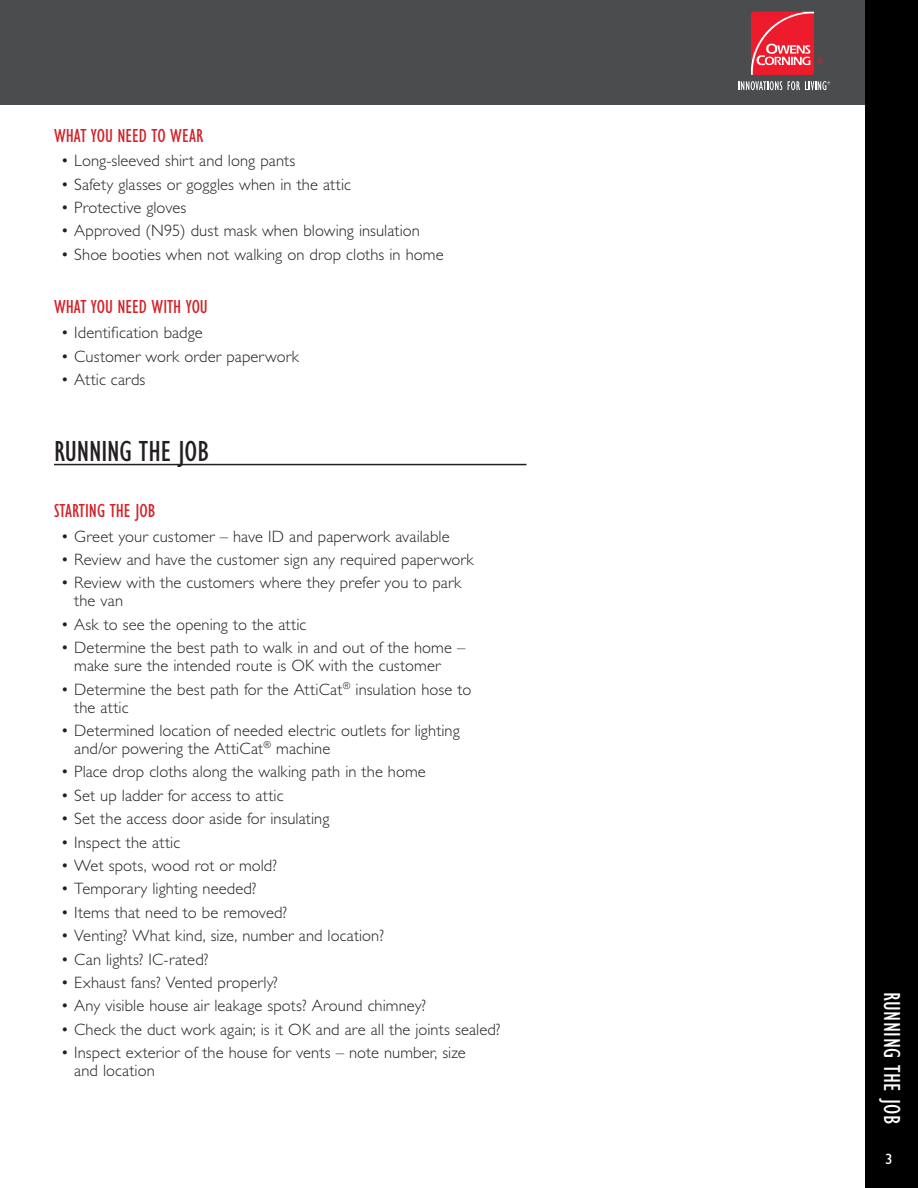
<style>
.page{position:relative;width:918px;height:1188px;background:#fff}
.page>*{position:absolute;margin:0;border:0;box-sizing:border-box;transform-origin:0 0}
.t1{font:condensed 30px "Gill Sans Std";letter-spacing:-.005em;color:#231f20}
.t2{font:condensed 24px "Gill Sans Std";letter-spacing:.02em;color:#fff}
.t3{font:condensed 19.5px "Gill Sans Std";color:#d1232a}
.t4{font:300 16.5px/18px "Gill Sans Std";letter-spacing:.005em;color:#231f20}
.t5{font:15px "Gill Sans Std";color:#fff}
</style>
<div class="page">
<div style="left:0;top:0;width:918px;height:105px;background:#4b4c4d"></div>
<div style="left:866px;top:0;width:52px;height:1188px;background:#000"></div>
<svg style="left:738px;top:81px;width:44px;height:9px"></svg>
<svg style="left:751px;top:12px;width:72px;height:63px;background:#dc3f4c"></svg>
<svg style="left:788px;top:81px;width:42px;height:9px"></svg>
<hr style="left:54px;top:464px;width:472px;height:1px;background:#231f20">
<p class="t3" style="left:54px;top:128px;width:151px">WHAT YOU NEED TO WEAR</p>
<p class="t4" style="left:61px;top:154px;width:236px">• Long-sleeved shirt and long pants</p>
<p class="t4" style="left:61px;top:177px;width:292px">• Safety glasses or goggles when in the attic</p>
<p class="t4" style="left:61px;top:200px;width:127px">• Protective gloves</p>
<p class="t4" style="left:61px;top:224px;width:361px">• Approved (N95) dust mask when blowing insulation</p>
<p class="t4" style="left:61px;top:247px;width:384px">• Shoe booties when not walking on drop cloths in home</p>
<p class="t3" style="left:54px;top:300px;width:155px">WHAT YOU NEED WITH YOU</p>
<p class="t4" style="left:61px;top:325px;width:143px">• Identification badge</p>
<p class="t4" style="left:61px;top:349px;width:240px">• Customer work order paperwork</p>
<p class="t4" style="left:61px;top:372px;width:86px">• Attic cards</p>
<h1 class="t1" style="left:54px;top:440px;width:156px">RUNNING THE JOB</h1>
<p class="t3" style="left:54px;top:503px;width:103px">STARTING THE JOB</p>
<p class="t4" style="left:61px;top:529px;width:390px">• Greet your customer – have ID and paperwork available</p>
<p class="t4" style="left:61px;top:552px;width:414px">• Review and have the customer sign any required paperwork</p>
<p class="t4" style="left:74px;top:576px;width:389px;text-indent:-13px">• Review with the customers where they prefer you to park the van</p>
<p class="t4" style="left:61px;top:617px;width:247px">• Ask to see the opening to the attic</p>
<p class="t4" style="left:74px;top:640px;width:393px;text-indent:-13px">• Determine the best path to walk in and out of the home – make sure the intended route is OK with the customer</p>
<p class="t4" style="left:74px;top:682px;width:399px;text-indent:-14px">• Determine the best path for the AttiCat<sup>®</sup> insulation hose to the attic</p>
<p class="t4" style="left:74px;top:723px;width:387px;text-indent:-13px">• Determined location of needed electric outlets for lighting and/or powering the AttiCat<sup>®</sup> machine</p>
<p class="t4" style="left:61px;top:765px;width:367px">• Place drop cloths along the walking path in the home</p>
<p class="t4" style="left:61px;top:788px;width:224px">• Set up ladder for access to attic</p>
<p class="t4" style="left:61px;top:811px;width:270px">• Set the access door aside for insulating</p>
<p class="t4" style="left:61px;top:835px;width:121px">• Inspect the attic</p>
<p class="t4" style="left:61px;top:858px;width:218px">• Wet spots, wood rot or mold?</p>
<p class="t4" style="left:61px;top:882px;width:197px">• Temporary lighting needed?</p>
<p class="t4" style="left:61px;top:905px;width:228px">• Items that need to be removed?</p>
<p class="t4" style="left:61px;top:928px;width:325px">• Venting? What kind, size, number and location?</p>
<p class="t4" style="left:61px;top:952px;width:149px">• Can lights? IC-rated?</p>
<p class="t4" style="left:61px;top:975px;width:219px">• Exhaust fans? Vented properly?</p>
<p class="t4" style="left:61px;top:999px;width:367px">• Any visible house air leakage spots? Around chimney?</p>
<p class="t4" style="left:61px;top:1022px;width:441px">• Check the duct work again; is it OK and are all the joints sealed?</p>
<p class="t4" style="left:74px;top:1045px;width:393px;text-indent:-13px">• Inspect exterior of the house for vents – note number, size and location</p>
<h2 class="t2" style="left:901px;top:992px;width:134px;rotate:90deg">RUNNING THE JOB</h2>
<p class="t5" style="left:885px;top:1154px;width:9px">3</p>
</div>
